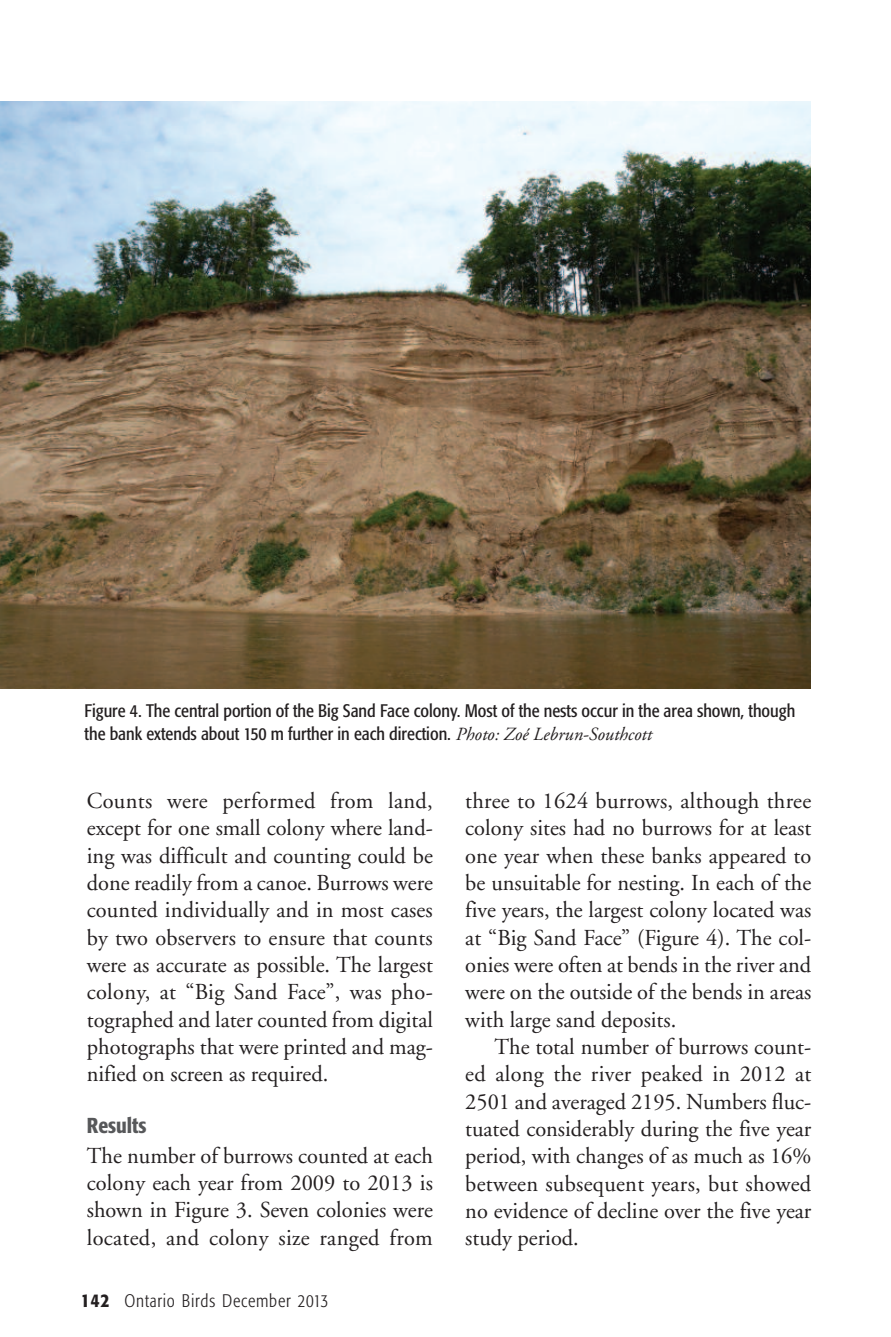
<style>
.page{position:relative;width:891px;height:1337px;background:#fff}
.page>*{position:absolute;margin:0;border:0;box-sizing:border-box;transform-origin:0 0}
.t1{font:22.72px/27.2px "Adobe Garamond";color:#231f20;text-align:justify}
.t2{font:500 condensed 21.38px "Formata";color:#57585a}
.t3{font:condensed 18px/22.5px "Formata";color:#231f20}
.t4{font:300 condensed 18px "Formata";letter-spacing:.045em;color:#231f20}
.s1{font-family:"Adobe Garamond";font-style:italic;font-stretch:normal;font-size:18.45px}
.s2{font-weight:500;font-size:19.12px}
</style>
<div class="page">
<img style="left:0;top:101px;width:810px;height:588px">
<p class="t3" style="left:85px;top:701px;width:712px">Figure 4. The central portion of the Big Sand Face colony. Most of the nests occur in the area shown, though the bank extends about 150 m further in each direction. <span class="s1">Photo: Zoé Lebrun-Southcott</span></p>
<p class="t1" style="left:87px;top:789px;width:348px">Counts were performed from land, except for one small colony where land&shy;ing was difficult and counting could be done readily from a canoe. Burrows were counted individually and in most cases by two observers to ensure that counts were as accurate as possible. The largest colony, at “Big Sand Face”, was pho&shy;tographed and later counted from digital photographs that were printed and mag&shy;nified on screen as required.</p>
<p class="t2" style="left:87px;top:1117px;width:61px">Results</p>
<p class="t1" style="left:87px;top:1143px;width:348px">The number of burrows counted at each colony each year from 2009 to 2013 is shown in Figure 3. Seven colonies were located, and colony size ranged from</p>
<p class="t4" style="left:81px;top:1293px;width:249px"><span class="s2">142</span> Ontario Birds December 2013</p>
<p class="t1" style="left:465px;top:789px;width:348px">three to 1624 burrows, although three colony sites had no burrows for at least one year when these banks appeared to be unsuitable for nesting. In each of the five years, the largest colony located was at “Big Sand Face” (Figure 4). The col&shy;onies were often at bends in the river and were on the outside of the bends in areas with large sand deposits.</p>
<p class="t1" style="left:465px;top:1035px;width:348px;text-indent:29px">The total number of burrows count&shy;ed along the river peaked in 2012 at 2501 and averaged 2195. Numbers fluc&shy;tuated considerably during the five year period, with changes of as much as 16% between subsequent years, but showed no evidence of decline over the five year study period.</p>
</div>
